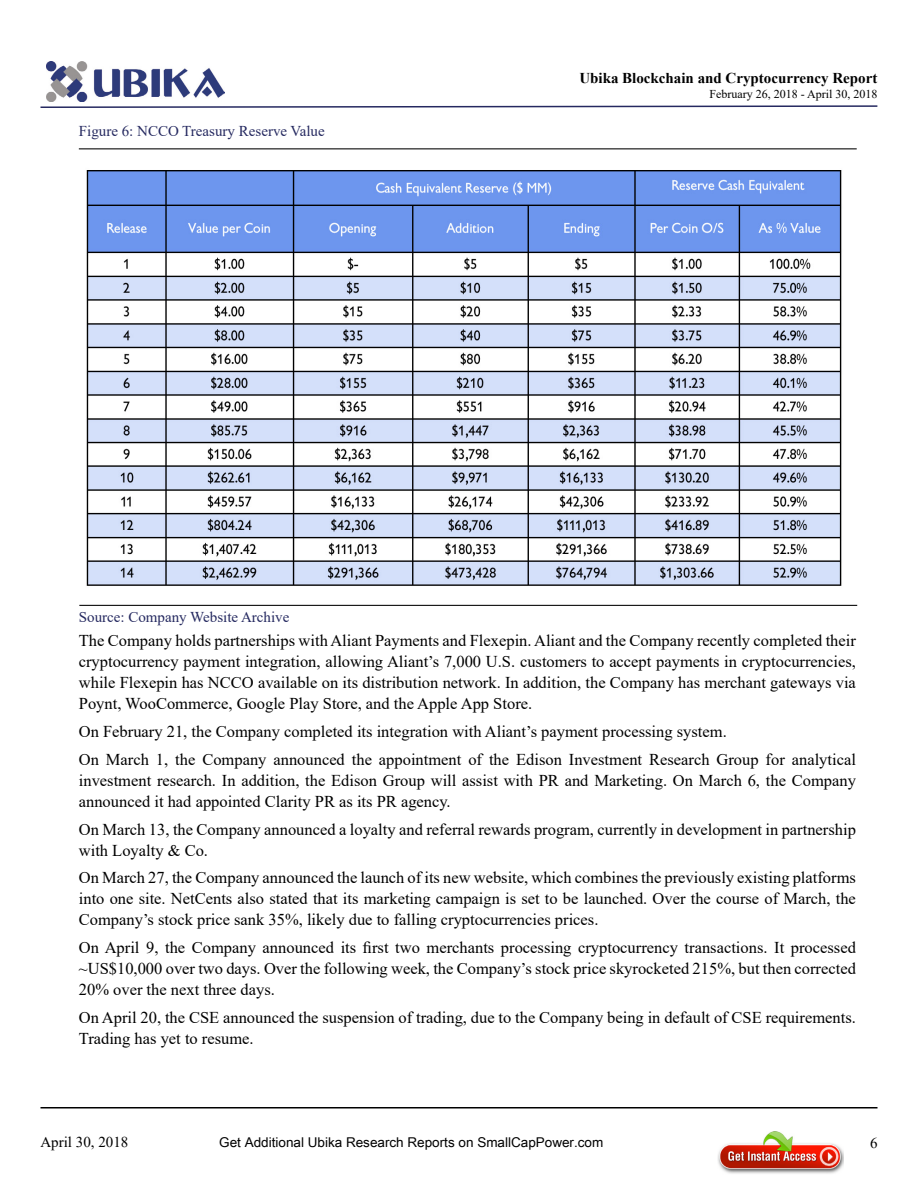
<style>
.page{position:relative;width:918px;height:1188px;background:#fff}
.page>*{position:absolute;margin:0;border:0;box-sizing:border-box;transform-origin:0 0}
.t1{font:16.5px/21px "Times New Roman";color:#000}
.t2{font:15px "Times New Roman";color:#252960}
.t3{font:700 15px "Times New Roman";color:#000}
.t4{font:15px "Times New Roman";color:#000}
.t5{font:13.5px "Arial Unicode MS";color:#000101}
.t6{font:12px "Times New Roman";color:#000}
</style>
<div class="page">
<img style="left:47px;top:61px;width:178px;height:41px">
<svg style="left:40px;top:105px;width:838px;height:3px"></svg>
<hr style="left:40px;top:1107px;width:838px;height:1px;background:#000">
<img style="left:718px;top:1131px;width:126px;height:43px">
<hr style="left:79px;top:148px;width:778px;height:1px;background:#000">
<img style="left:86px;top:170px;width:756px;height:416px">
<hr style="left:79px;top:605px;width:778px;height:1px;background:#000">
<p class="t2" style="left:79px;top:120px;width:247px">Figure 6: NCCO Treasury Reserve Value</p>
<p class="t2" style="left:79px;top:606px;width:212px">Source: Company Website Archive</p>
<p class="t3" style="left:579px;top:68px;width:300px">Ubika Blockchain and Cryptocurrency Report</p>
<p class="t6" style="left:709px;top:85px;width:169px">February 26, 2018 - April 30, 2018</p>
<p class="t1" style="left:79px;top:630px;width:779px;text-align:justify">The Company holds partnerships with Aliant Payments and Flexepin. Aliant and the Company recently completed their cryptocurrency payment integration, allowing Aliant’s 7,000 U.S. customers to accept payments in cryptocurrencies, while Flexepin has NCCO available on its distribution network. In addition, the Company has merchant gateways via Poynt, WooCommerce, Google Play Store, and the Apple App Store.</p>
<p class="t1" style="left:79px;top:717px;width:779px;line-height:27.8px">On February 21, the Company completed its integration with Aliant’s payment processing system.<br>On March 1, the Company announced the appointment of the Edison Investment Research Group for analytical</p>
<p class="t1" style="left:79px;top:769px;width:779px">investment research. In addition, the Edison Group will assist with PR and Marketing. On March 6, the Company announced it had appointed Clarity PR as its PR agency.</p>
<p class="t1" style="left:79px;top:818px;width:779px">On March 13, the Company announced a loyalty and referral rewards program, currently in development in partnership with Loyalty &amp; Co.</p>
<p class="t1" style="left:79px;top:867px;width:779px;text-align:justify">On March 27, the Company announced the launch of its new website, which combines the previously existing platforms into one site. NetCents also stated that its marketing campaign is set to be launched. Over the course of March, the Company’s stock price sank 35%, likely due to falling cryptocurrencies prices.</p>
<p class="t1" style="left:79px;top:937px;width:779px;text-align:justify">On April 9, the Company announced its first two merchants processing cryptocurrency transactions. It processed ~US$10,000 over two days. Over the following week, the Company’s stock price skyrocketed 215%, but then corrected 20% over the next three days.</p>
<p class="t1" style="left:79px;top:1006px;width:779px">On April 20, the CSE announced the suspension of trading, due to the Company being in default of CSE requirements.<br>Trading has yet to resume.</p>
<p class="t4" style="left:40px;top:1132px;width:89px">April 30, 2018</p>
<p class="t4" style="left:870px;top:1132px;width:9px">6</p>
<p class="t5" style="left:219px;top:1133px;width:386px">Get Additional Ubika Research Reports on SmallCapPower.com</p>
</div>
